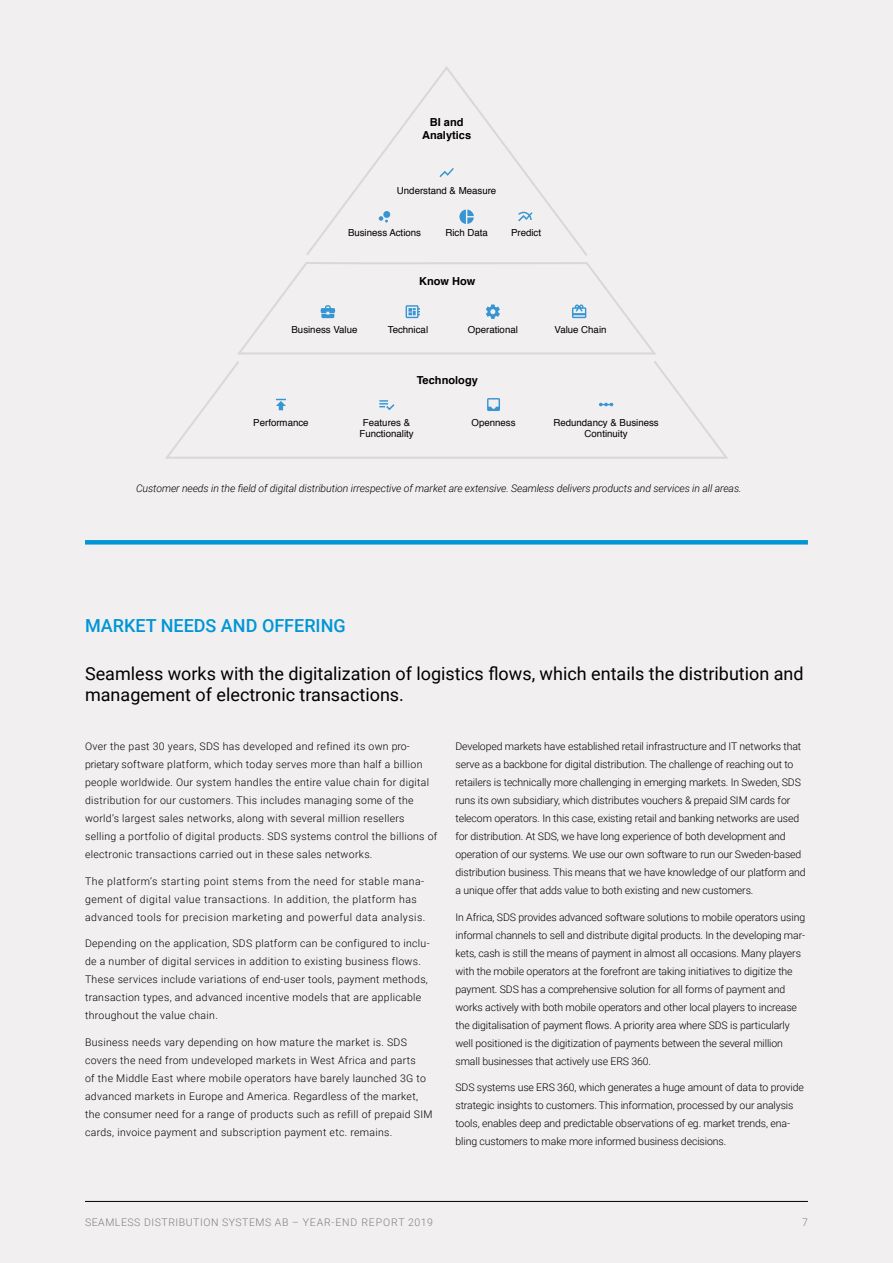
<style>
.page{position:relative;width:893px;height:1263px;background:#f2eff1}
.page>*{position:absolute;margin:0;border:0;box-sizing:border-box;transform-origin:0 0}
.t1{font:18px/21px "Roboto";color:#000}
.t2{font:500 18px "Roboto";color:#0096d5}
.t3{font:700 11.1px/13.2px "Helvetica";color:#000;text-align:center}
.t4{font:300 10.5px/18px "Roboto";letter-spacing:-.01em;color:#000}
.t5{font:300 10.5px/18px "Roboto";letter-spacing:.03em;color:#000}
.t6{font:300 10.5px/18px "Roboto";letter-spacing:.05em;color:#000}
.t7{font:italic 300 10.5px "Roboto";letter-spacing:-.01em;color:#000}
.t8{font:300 10.5px "Roboto";letter-spacing:.05em;color:#81807a}
.t9{font:9.6px/11.6px "Helvetica";color:#000;text-align:center}
</style>
<div class="page">
<hr style="left:85px;top:1201px;width:723px;height:1px;background:#000">
<svg style="left:165px;top:361px;width:563px;height:98px"></svg>
<svg style="left:307px;top:66px;width:280px;height:190px"></svg>
<svg style="left:379px;top:216px;width:9px;height:6px"></svg>
<div style="left:383px;top:211px;width:7px;height:7px;background:#3695d2;border-radius:50%"></div>
<svg style="left:459px;top:210px;width:15px;height:14px"></svg>
<svg style="left:518px;top:212px;width:14px;height:9px"></svg>
<svg style="left:439px;top:168px;width:15px;height:9px"></svg>
<svg style="left:238px;top:262px;width:418px;height:92px"></svg>
<svg style="left:379px;top:400px;width:15px;height:10px"></svg>
<svg style="left:487px;top:398px;width:13px;height:13px"></svg>
<svg style="left:599px;top:403px;width:14px;height:3px"></svg>
<svg style="left:276px;top:399px;width:10px;height:11px"></svg>
<div style="left:85px;top:540px;width:723px;height:5px;background:#0096d5"></div>
<p class="t3" style="left:422px;top:115px;width:51px">BI and<br>Analytics</p>
<p class="t9" style="left:397px;top:185px;width:101px">Understand &amp; Measure</p>
<p class="t9" style="left:348px;top:228px;width:75px">Business Actions</p>
<p class="t9" style="left:511px;top:228px;width:32px">Predict</p>
<p class="t9" style="left:445px;top:228px;width:44px">Rich Data</p>
<p class="t3" style="left:419px;top:275px;width:58px">Know How</p>
<p class="t9" style="left:292px;top:324px;width:67px">Business Value</p>
<p class="t9" style="left:388px;top:324px;width:42px">Technical</p>
<p class="t9" style="left:468px;top:324px;width:51px">Operational</p>
<p class="t9" style="left:555px;top:324px;width:53px">Value Chain</p>
<p class="t3" style="left:417px;top:373px;width:63px">Technology</p>
<p class="t9" style="left:253px;top:417px;width:57px">Performance</p>
<p class="t9" style="left:472px;top:417px;width:46px">Openness</p>
<p class="t9" style="left:359px;top:417px;width:56px">Features &amp;<br>Functionality</p>
<p class="t9" style="left:553px;top:417px;width:107px">Redundancy &amp; Business<br>Continuity</p>
<p class="t7" style="left:136px;top:481px;width:607px">Customer needs in the field of digital distribution irrespective of market are extensive. Seamless delivers products and services in all areas.</p>
<h1 class="t2" style="left:85px;top:612px;width:262px">MARKET NEEDS AND OFFERING</h1>
<h1 class="t1" style="left:85px;top:662px;width:720px">Seamless works with the digitalization of logistics flows, which entails the distribution and management of electronic transactions.</h1>
<p class="t5" style="left:85px;top:737px;width:354px">Over the past 30 years, SDS has developed and refined its own pro&shy;prietary software platform, which today serves more than half a billion people worldwide. Our system handles the entire value chain for digital distribution for our customers. This includes managing some of the world’s largest sales networks, along with several million resellers selling a portfolio of digital products. SDS systems control the billions of electronic transactions carried out in these sales networks.</p>
<p class="t6" style="left:85px;top:871px;width:342px">The platform’s starting point stems from the need for stable mana&shy;gement of digital value transactions. In addition, the platform has advanced tools for precision marketing and powerful data analysis.</p>
<p class="t5" style="left:85px;top:934px;width:346px">Depending on the application, SDS platform can be configured to inclu&shy;de a number of digital services in addition to existing business flows.<br>These services include variations of end-user tools, payment methods, transaction types, and advanced incentive models that are applicable throughout the value chain.</p>
<p class="t5" style="left:85px;top:1032px;width:349px">Business needs vary depending on how mature the market is. SDS covers the need from undeveloped markets in West Africa and parts<br>of the Middle East where mobile operators have barely launched 3G to advanced markets in Europe and America. Regardless of the market, the consumer need for a range of products such as refill of prepaid SIM cards, invoice payment and subscription payment etc. remains.</p>
<p class="t4" style="left:455px;top:737px;width:352px">Developed markets have established retail infrastructure and IT networks that serve as a backbone for digital distribution. The challenge of reaching out to retailers is technically more challenging in emerging markets. In Sweden, SDS runs its own subsidiary, which distributes vouchers &amp; prepaid SIM cards for telecom operators. In this case, existing retail and banking networks are used for distribution. At SDS, we have long experience of both development and operation of our systems. We use our own software to run our Sweden-based distribution business. This means that we have knowledge of our platform and a unique offer that adds value to both existing and new customers.</p>
<p class="t4" style="left:455px;top:907px;width:351px">In Africa, SDS provides advanced software solutions to mobile operators using informal channels to sell and distribute digital products. In the developing mar&shy;kets, cash is still the means of payment in almost all occasions. Many players with the mobile operators at the forefront are taking initiatives to digitize the payment. SDS has a comprehensive solution for all forms of payment and works actively with both mobile operators and other local players to increase the digitalisation of payment flows. A priority area where SDS is particularly well positioned is the digitization of payments between the several million small businesses that actively use ERS 360.</p>
<p class="t4" style="left:455px;top:1078px;width:350px">SDS systems use ERS 360, which generates a huge amount of data to provide strategic insights to customers. This information, processed by our analysis tools, enables deep and predictable observations of eg. market trends, ena&shy;bling customers to make more informed business decisions.</p>
<p class="t8" style="left:85px;top:1214px;width:349px">SEAMLESS DISTRIBUTION SYSTEMS AB – YEAR-END REPORT 2019</p>
<p class="t8" style="left:802px;top:1214px;width:7px">7</p>
</div>
